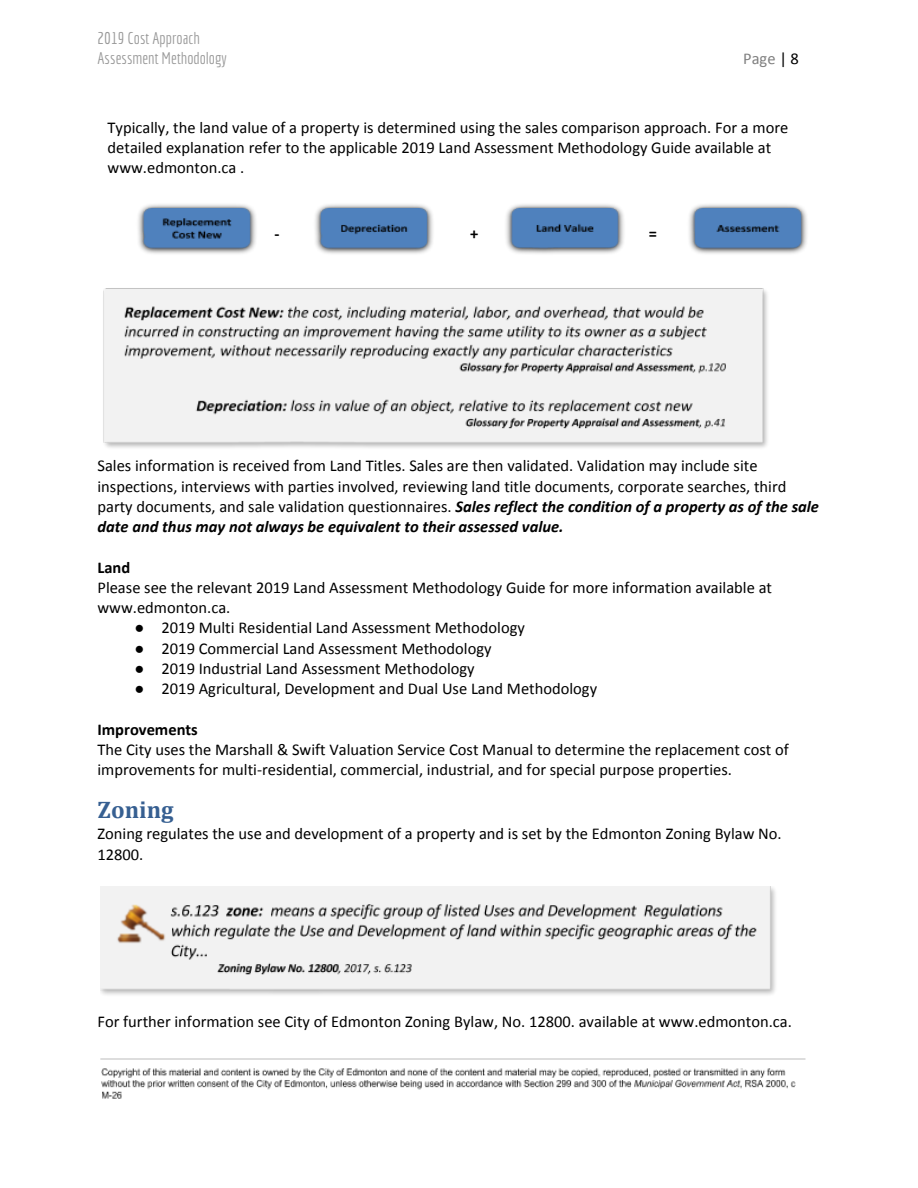
<style>
.page{position:relative;width:918px;height:1188px;background:#fff}
.page>*{position:absolute;margin:0;border:0;box-sizing:border-box;transform-origin:0 0}
.t1{font:700 24px "Cambria";color:#365f91}
.t2{font:16.5px/20.2px "Calibri";color:#000}
.t3{font:16.5px/20.2px "Economica";color:#999}
.t4{font:700 16.5px "Calibri";color:#000}
.t5{font:16.5px "Calibri";color:#808080}
.s1{color:#000}
.s2{font-weight:700;font-style:italic}
.s3{font-family:"Arial"}
</style>
<div class="page">
<img style="left:103px;top:288px;width:665px;height:160px">
<img style="left:100px;top:886px;width:676px;height:109px">
<img style="left:101px;top:1068px;width:695px;height:31px">
<img style="left:138px;top:204px;width:118px;height:50px">
<img style="left:506px;top:204px;width:118px;height:50px">
<img style="left:689px;top:204px;width:118px;height:50px">
<img style="left:315px;top:204px;width:118px;height:50px">
<p class="t3" style="left:97px;top:28px;width:131px">2019 Cost Approach<br>Assessment Methodology</p>
<p class="t5" style="left:743px;top:52px;width:57px">Page <span class="s1">| 8</span></p>
<p class="t2" style="left:108px;top:118px;width:682px">Typically, the land value of a property is determined using the sales comparison approach. For a more detailed explanation refer to the applicable 2019 Land Assessment Methodology Guide available at www.edmonton.ca .</p>
<p class="t4" style="left:274px;top:226px;width:7px">-</p>
<p class="t4" style="left:470px;top:226px;width:10px">+</p>
<p class="t4" style="left:649px;top:226px;width:10px">=</p>
<p class="t2" style="left:97px;top:457px;width:723px">Sales information is received from Land Titles. Sales are then validated. Validation may include site inspections, interviews with parties involved, reviewing land title documents, corporate searches, third party documents, and sale validation questionnaires. <span class="s2">Sales reflect the condition of a property as of the sale date and thus may not always be equivalent to their assessed value.</span></p>
<p class="t4" style="left:97px;top:560px;width:34px">Land</p>
<p class="t2" style="left:97px;top:579px;width:676px">Please see the relevant 2019 Land Assessment Methodology Guide for more information available at www.edmonton.ca.</p>
<p class="t2" style="left:135px;top:619px;width:392px"><span class="s3">●</span> 2019 Multi Residential Land Assessment Methodology</p>
<p class="t2" style="left:135px;top:639px;width:359px"><span class="s3">●</span> 2019 Commercial Land Assessment Methodology</p>
<p class="t2" style="left:135px;top:660px;width:342px"><span class="s3">●</span> 2019 Industrial Land Assessment Methodology</p>
<p class="t2" style="left:135px;top:680px;width:464px"><span class="s3">●</span> 2019 Agricultural, Development and Dual Use Land Methodology</p>
<p class="t4" style="left:97px;top:722px;width:102px">Improvements</p>
<p class="t2" style="left:97px;top:741px;width:693px">The City uses the Marshall &amp; Swift Valuation Service Cost Manual to determine the replacement cost of improvements for multi-residential, commercial, industrial, and for special purpose properties.</p>
<h1 class="t1" style="left:97px;top:799px;width:78px">Zoning</h1>
<p class="t2" style="left:97px;top:825px;width:686px">Zoning regulates the use and development of a property and is set by the Edmonton Zoning Bylaw No.<br>12800.</p>
<p class="t2" style="left:97px;top:1013px;width:696px">For further information see City of Edmonton Zoning Bylaw, No. 12800. available at www.edmonton.ca.</p>
</div>
